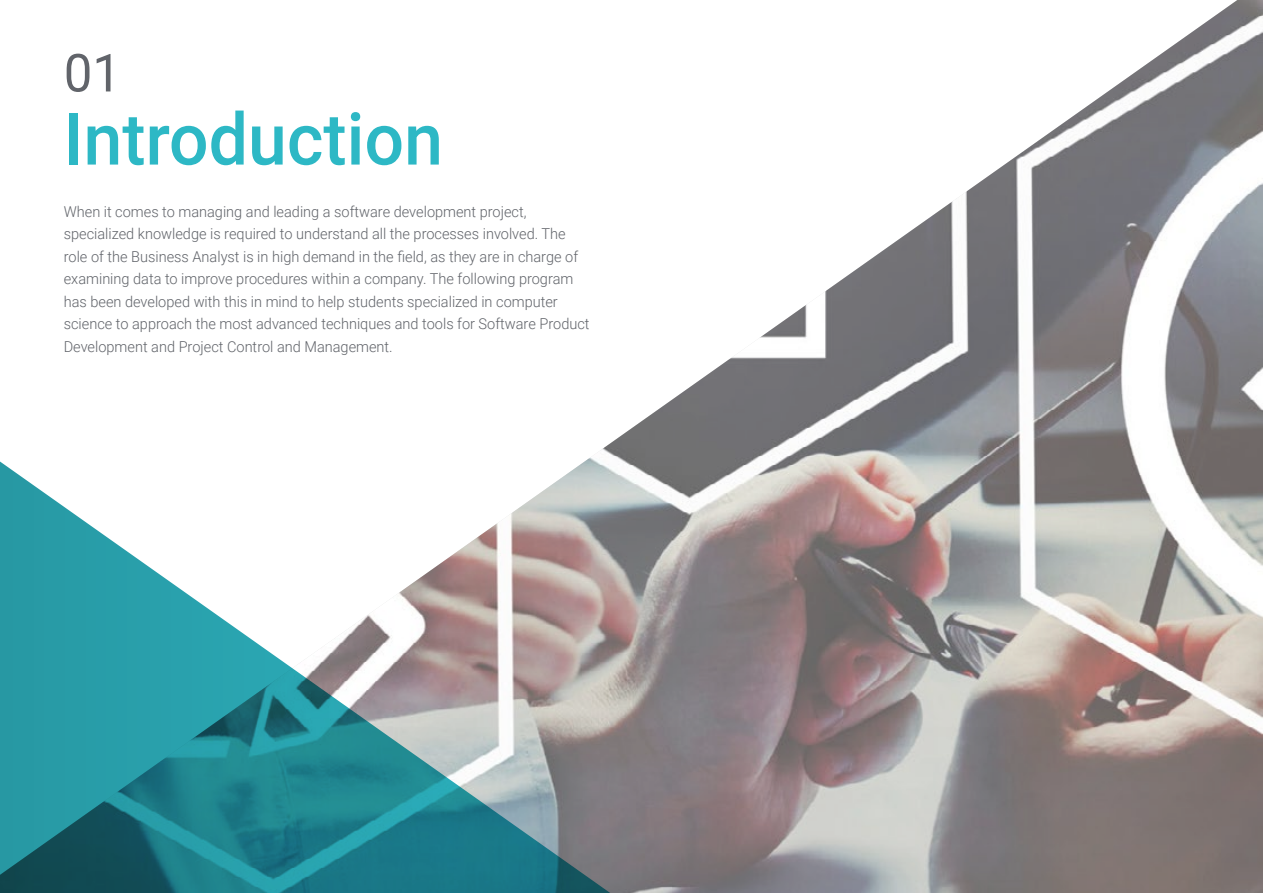
<style>
.page{position:relative;width:1263px;height:893px;background:#fff}
.page>*{position:absolute;margin:0;border:0;box-sizing:border-box;transform-origin:0 0}
.t1{font:500 72px "Roboto";color:#2db8c5}
.t2{font:52.5px "Roboto";color:#61646a}
.t3{font:300 15px/22.5px "Roboto";color:#61646a}
</style>
<div class="page">
<img style="left:606px;top:0;width:657px;height:893px">
<svg style="left:0;top:446px;width:640px;height:447px"></svg>
<h2 class="t2" style="left:64px;top:36px;width:59px">01</h2>
<h1 class="t1" style="left:64px;top:89px;width:381px">Introduction</h1>
<p class="t3" style="left:64px;top:200px;width:527px">When it comes to managing and leading a software development project, specialized knowledge is required to understand all the processes involved. The role of the Business Analyst is in high demand in the field, as they are in charge of examining data to improve procedures within a company. The following program has been developed with this in mind to help students specialized in computer science to approach the most advanced techniques and tools for Software Product Development and Project Control and Management.</p>
</div>
